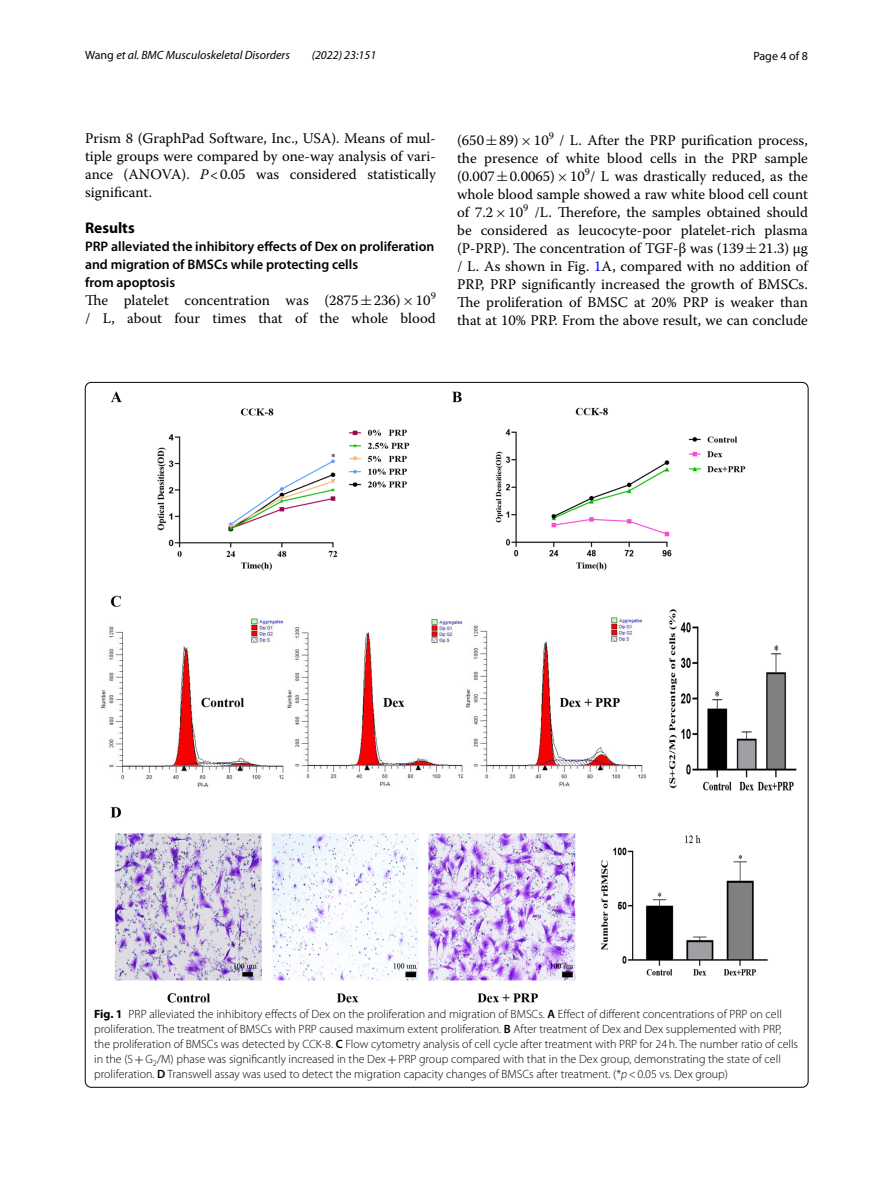
<style>
.page{position:relative;width:893px;height:1187px;background:#fff}
.page>*{position:absolute;margin:0;border:0;box-sizing:border-box;transform-origin:0 0}
.t1{font:700 15.45px "Myriad Pro";color:#000}
.t2{font:14.7px/18px "Warnock Pro";color:#000;text-align:justify}
.t3{font:600 13.8px/18px "Myriad Pro";color:#000}
.t4{font:300 12px/15px "Myriad Pro";color:#000}
.t5{font:italic 12px "Myriad Pro";color:#000}
.t6{font:12px "Myriad Pro";color:#000}
.s1{font-style:normal}
.s2{font-style:italic}
.s3{font-family:"MTSY"}
.s4{color:#00f}
.s5{font-weight:700}
.s6{font-weight:600}
.s7{font-family:"MTSY";font-weight:400}
</style>
<div class="page">
<img style="left:101px;top:391px;width:696px;height:611px">
<p class="t5" style="left:85px;top:48px;width:206px"><span class="s1">Wang</span> et al. BMC Musculoskeletal Disorders</p>
<p class="t5" style="left:312px;top:48px;width:66px">(2022) 23:151</p>
<p class="t6" style="left:753px;top:48px;width:56px">Page 4 of 8</p>
<p class="t2" style="left:85px;top:128px;width:352px">Prism 8 (GraphPad Software, Inc., USA). Means of mul&shy;tiple groups were compared by one-way analysis of vari&shy;ance (ANOVA). <span class="s2">P</span>&lt;0.05 was considered statistically significant.</p>
<p class="t1" style="left:85px;top:217px;width:51px">Results</p>
<p class="t3" style="left:85px;top:237px;width:351px">PRP alleviated the inhibitory effects of Dex on proliferation and migration of BMSCs while protecting cells<br>from apoptosis</p>
<p class="t2" style="left:85px;top:290px;width:352px">The platelet concentration was (2875<span class="s3">±</span>236)<span class="s3">×</span> -10<sup>9 </sup>/ L, about four times that of the whole blood</p>
<p class="t2" style="left:457px;top:131px;width:352px">(650<span class="s3">±</span>89)<span class="s3">×</span> -10<sup>9</sup> / L. After the PRP purification process, the presence of white blood cells in the PRP sample (0.007<span class="s3">±</span>0.0065)<span class="s3">×</span> -10<sup>9</sup>/ L was drastically reduced, as the whole blood sample showed a raw white blood cell count of 7.2<span class="s3">×</span> -10<sup>9</sup> /L. Therefore, the samples obtained should be considered as leucocyte-poor platelet-rich plasma (P-PRP). The concentration of TGF-β was (139<span class="s3">±</span>21.3) μg / L. As shown in Fig. <span class="s4">1</span>A, compared with no addition of PRP, PRP significantly increased the growth of BMSCs.<br>The proliferation of BMSC at 20% PRP is weaker than that at 10% PRP. From the above result, we can conclude</p>
<p class="t4" style="left:94px;top:1006px;width:705px"><span class="s5">Fig. 1</span> PRP alleviated the inhibitory effects of Dex on the proliferation and migration of BMSCs. <span class="s6">A</span> Effect of different concentrations of PRP on cell proliferation. The treatment of BMSCs with PRP caused maximum extent proliferation. <span class="s6">B</span> After treatment of Dex and Dex supplemented with PRP, the proliferation of BMSCs was detected by CCK-8. <span class="s6">C</span> Flow cytometry analysis of cell cycle after treatment with PRP for 24h. The number ratio of cells in the (S<span class="s7">+</span> -G<sub>2</sub>/M) phase was significantly increased in the Dex<span class="s7">+</span>PRP group compared with that in the Dex group, demonstrating the state of cell proliferation. <span class="s6">D</span> Transwell assay was used to detect the migration capacity changes of BMSCs after treatment. (*<span class="s2">p</span>&lt;0.05 vs. Dex group)</p>
</div>
